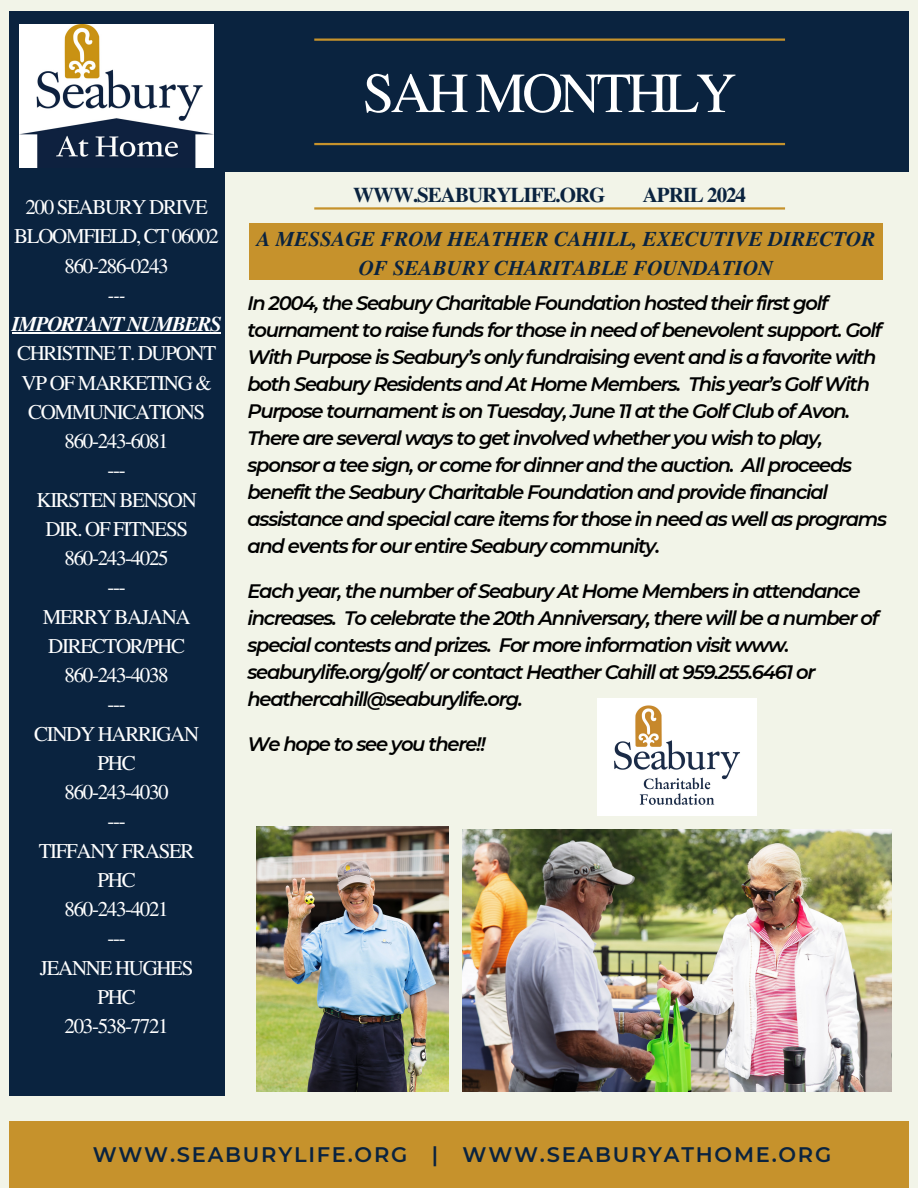
<style>
.page{position:relative;width:918px;height:1188px;background:#f2f4e8}
.page>*{position:absolute;margin:0;border:0;box-sizing:border-box;transform-origin:0 0}
.t1{font:56.55px "Te X Gyre Termes";letter-spacing:-.065em;color:#fff}
.t2{font:21px/29.2px "Te X Gyre Termes";letter-spacing:-.065em;color:#fff;text-align:center}
.t3{font:italic 700 21px/29.2px "Te X Gyre Termes";color:#0a233f;text-align:center}
.t4{font:600 21px "Montserrat";letter-spacing:.085em;color:#0a233f}
.t5{font:700 21px "Te X Gyre Termes";letter-spacing:-.05em;color:#0a233f}
.t6{font:italic 600 19.5px/27px "Montserrat";letter-spacing:-.065em;color:#000}
.s1{font-style:italic}
.s2{font-weight:700;font-style:italic}
</style>
<div class="page">
<div style="left:9px;top:11px;width:900px;height:161px;background:#0a233f"></div>
<hr style="left:314px;top:39px;width:471px;height:2px;background:#c6922c">
<div style="left:249px;top:223px;width:634px;height:56px;background:#c6922c"></div>
<div style="left:9px;top:1121px;width:900px;height:67px;background:#c6922c"></div>
<div style="left:9px;top:172px;width:215px;height:924px;background:#0a233f"></div>
<hr style="left:314px;top:143px;width:471px;height:2px;background:#c6922c">
<img style="left:20px;top:25px;width:193px;height:142px">
<hr style="left:314px;top:207px;width:471px;height:3px;background:#c6922c">
<img style="left:257px;top:827px;width:191px;height:264px">
<img style="left:462px;top:829px;width:430px;height:262px">
<img style="left:598px;top:699px;width:158px;height:117px">
<hr style="left:12px;top:332px;width:208px;height:1px;background:#fff">
<p class="t1" style="left:363px;top:52px;width:375px">SAH MONTHLY</p>
<p class="t2" style="left:12px;top:191px;width:211px">200 SEABURY DRIVE<br>BLOOMFIELD, CT 06002<br>860-286-0243<br><span class="s1">---<br></span><span class="s2">IMPORTANT NUMBERS<br></span>CHRISTINE T. DUPONT<br>VP OF MARKETING &amp;<br>COMMUNICATIONS<br>860-243-6081<br>---<br>KIRSTEN BENSON<br>DIR. OF FITNESS<br>860-243-4025<br>---<br>MERRY BAJANA<br>DIRECTOR/PHC<br>860-243-4038<br>---<br>CINDY HARRIGAN<br>PHC<br>860-243-4030<br>---<br>TIFFANY FRASER<br>PHC<br>860-243-4021<br>---<br>JEANNE HUGHES<br>PHC<br>203-538-7721</p>
<p class="t5" style="left:353px;top:178px;width:254px">WWW.SEABURYLIFE.ORG</p>
<p class="t5" style="left:643px;top:178px;width:105px">APRIL 2024</p>
<p class="t3" style="left:257px;top:223px;width:620px">A MESSAGE FROM HEATHER CAHILL, EXECUTIVE DIRECTOR<br>OF SEABURY CHARITABLE FOUNDATION</p>
<p class="t6" style="left:247px;top:289px;width:641px">In 2004, the Seabury Charitable Foundation hosted their first golf tournament to raise funds for those in need of benevolent support. Golf With Purpose is Seabury’s only fundraising event and is a favorite with both Seabury Residents and At Home Members. This year’s Golf With Purpose tournament is on Tuesday, June 11 at the Golf Club ofAvon.<br>There are several ways to get involved whether you wish to play, sponsor a tee sign, or come for dinner and the auction. All proceeds benefit the Seabury Charitable Foundation and provide financial assistance and special care items for those in need as well as programs and events for our entire Seabury community.</p>
<p class="t6" style="left:247px;top:577px;width:633px">Each year, the number ofSeabury At Home Members in attendance increases. To celebrate the 20th Anniversary, there will be a number of special contests and prizes. For more information visit www. seaburylife.org/golf/ or contact Heather Cahill at 959.255.6461 or heathercahill@seaburylife.org.</p>
<h2 class="t6" style="left:247px;top:730px;width:240px">We hope to see you there!!</h2>
<p class="t4" style="left:93px;top:1141px;width:740px">WWW.SEABURYLIFE.ORG | WWW.SEABURYATHOME.ORG</p>
</div>
